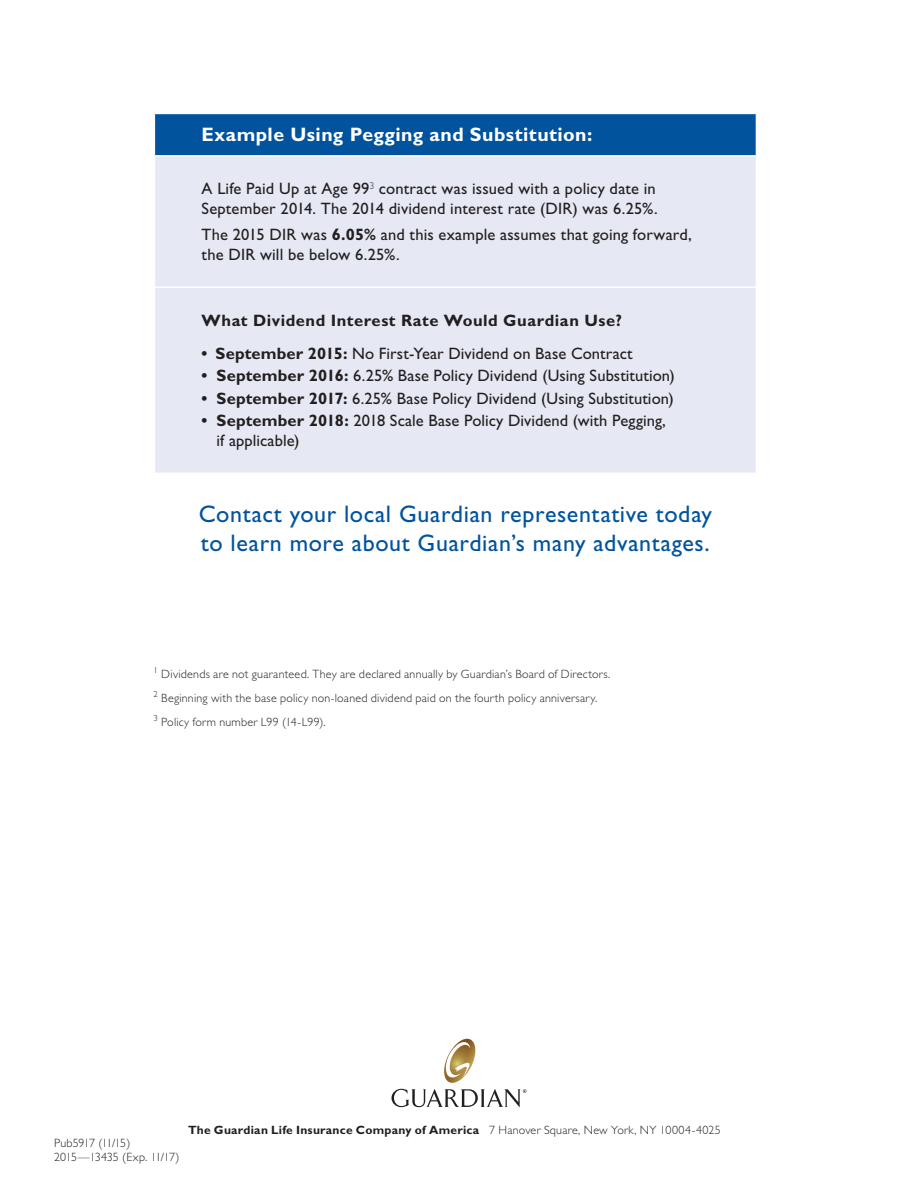
<style>
.page{position:relative;width:918px;height:1188px;background:#fff}
.page>*{position:absolute;margin:0;border:0;box-sizing:border-box;transform-origin:0 0}
.t1{font:24px/28.8px "Gill Sans Std";letter-spacing:.025em;color:#01539e}
.t2{font:700 19.5px "Gill Sans Std";letter-spacing:.02em;color:#fff}
.t3{font:16.5px/19.8px "Gill Sans Std";letter-spacing:.005em;color:#231f20}
.t4{font:700 16.5px "Gill Sans Std";letter-spacing:.035em;color:#231f20}
.t5{font:300 12px/24px "Gill Sans Std";letter-spacing:.02em;color:#231f20}
.t6{font:700 12px "Gill Sans Std";letter-spacing:.02em;color:#231f20}
.t7{font:300 12px/14.4px "Gill Sans Std";letter-spacing:-.025em;color:#231f20}
.s1{font-weight:700}
.s2{font-weight:300}
</style>
<div class="page">
<img style="left:444px;top:1039px;width:31px;height:44px">
<svg style="left:445px;top:1041px;width:25px;height:37px"></svg>
<svg style="left:392px;top:1089px;width:134px;height:18px"></svg>
<div style="left:154px;top:113px;width:602px;height:43px;background:#01539e"></div>
<div style="left:155px;top:157px;width:601px;height:316px;background:#e6e9f4"></div>
<hr style="left:154px;top:113px;width:603px;height:1px;background:#fff">
<hr style="left:154px;top:114px;width:1px;height:41px;background:#fff">
<hr style="left:154px;top:155px;width:603px;height:2px;background:#fff">
<hr style="left:154px;top:286px;width:603px;height:2px;background:#fff">
<p class="t2" style="left:202px;top:128px;width:392px">Example Using Pegging and Substitution:</p>
<p class="t3" style="left:202px;top:180px;width:458px">A Life Paid Up at Age 99<sup>3</sup> contract was issued with a policy date in<br>September 2014. The 2014 dividend interest rate (DIR) was 6.25%.</p>
<p class="t3" style="left:202px;top:227px;width:492px">The 2015 DIR was <span class="s1">6.05%</span> and this example assumes that going forward, the DIR will be below 6.25%.</p>
<p class="t4" style="left:202px;top:314px;width:422px">What Dividend Interest Rate Would Guardian Use?</p>
<p class="t3" style="left:202px;top:345px;width:433px"><span class="s1">• September 2015:</span> No First-Year Dividend on Base Contract</p>
<p class="t3" style="left:202px;top:368px;width:475px"><span class="s1">• September 2016:</span> 6.25% Base Policy Dividend (Using Substitution)</p>
<p class="t3" style="left:202px;top:390px;width:474px"><span class="s1">• September 2017:</span> 6.25% Base Policy Dividend (Using Substitution)</p>
<p class="t3" style="left:217px;top:413px;width:451px;text-indent:-15px"><span class="s1">• September 2018:</span> 2018 Scale Base Policy Dividend (with Pegging, if applicable)</p>
<h1 class="t1" style="left:199px;top:502px;width:515px">Contact your local Guardian representative today to learn more about Guardian’s many advantages.</h1>
<p class="t5" style="left:154px;top:663px;width:458px"><sup>1</sup> Dividends are not guaranteed. They are declared annually by Guardian’s Board of Directors.<br><sup>2</sup> Beginning with the base policy non-loaned dividend paid on the fourth policy anniversary.<br><sup>3</sup> Policy form number L99 (14-L99).</p>
<p class="t7" style="left:54px;top:1137px;width:127px">Pub5917 (11/15)<br>2015—13435 (Exp. 11/17)</p>
<p class="t6" style="left:188px;top:1126px;width:534px">The Guardian Life Insurance Company of America <span class="s2">7 Hanover Square, New York, NY 10004-4025</span></p>
</div>
